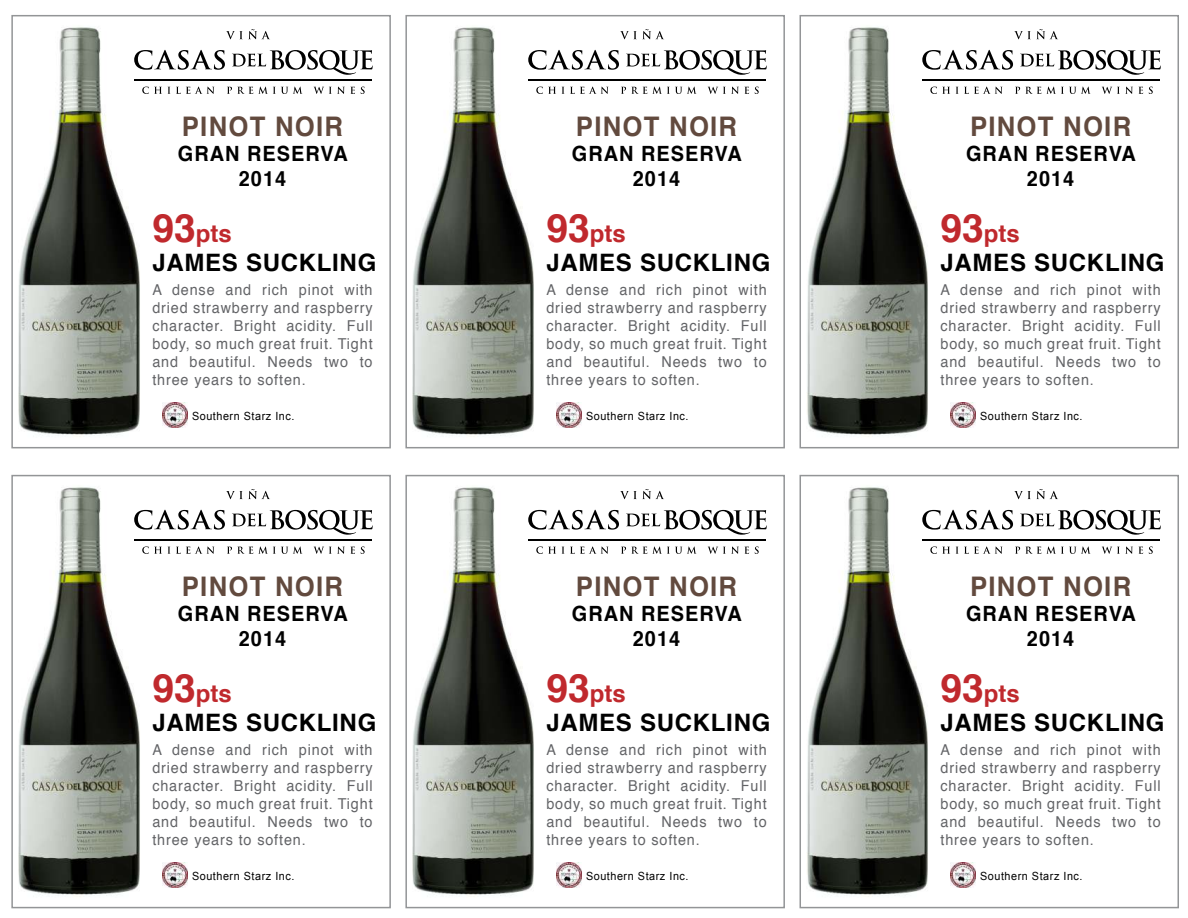
<style>
.page{position:relative;width:1188px;height:918px;background:#fff}
.page>*{position:absolute;margin:0;border:0;box-sizing:border-box;transform-origin:0 0}
.t1{font:700 27px "Helvetica";letter-spacing:.05em;color:#624a3e;scale:.95 1}
.t2{font:700 24px/29.2px "Helvetica";letter-spacing:.03em;color:#000}
.t3{font:700 21px/25.2px "Helvetica";letter-spacing:.05em;color:#000;text-align:center;scale:.95 1}
.t4{font:15px/18px "Helvetica";letter-spacing:.06em;color:#626366;text-align:justify;scale:.96 1}
.t5{font:11.25px "Arial";letter-spacing:.05em;color:#000;scale:.96 1}
.s1{font-size:39px;color:#c0292d}
.s2{color:#c0292d}
</style>
<div class="page">
<div style="left:11px;top:15px;width:380px;height:433px;border:2px solid #939597"></div>
<img style="left:19px;top:27px;width:126px;height:409px">
<svg style="left:134px;top:50px;width:91px;height:20px"></svg>
<svg style="left:232px;top:50px;width:141px;height:25px"></svg>
<svg style="left:226px;top:29px;width:44px;height:10px"></svg>
<svg style="left:142px;top:87px;width:20px;height:7px"></svg>
<svg style="left:168px;top:87px;width:46px;height:7px"></svg>
<svg style="left:227px;top:87px;width:76px;height:7px"></svg>
<svg style="left:314px;top:87px;width:41px;height:7px"></svg>
<svg style="left:361px;top:87px;width:4px;height:7px"></svg>
<hr style="left:134px;top:79px;width:238px;height:2px;background:#000">
<img style="left:162px;top:403px;width:25px;height:25px">
<div style="left:405px;top:15px;width:380px;height:433px;border:2px solid #939597"></div>
<img style="left:413px;top:27px;width:126px;height:409px">
<svg style="left:528px;top:50px;width:91px;height:20px"></svg>
<svg style="left:626px;top:50px;width:141px;height:25px"></svg>
<svg style="left:620px;top:29px;width:44px;height:10px"></svg>
<svg style="left:536px;top:87px;width:20px;height:7px"></svg>
<svg style="left:562px;top:87px;width:46px;height:7px"></svg>
<svg style="left:621px;top:87px;width:76px;height:7px"></svg>
<svg style="left:708px;top:87px;width:41px;height:7px"></svg>
<svg style="left:755px;top:87px;width:4px;height:7px"></svg>
<hr style="left:528px;top:79px;width:238px;height:2px;background:#000">
<img style="left:556px;top:403px;width:25px;height:25px">
<div style="left:800px;top:15px;width:379px;height:433px;border:2px solid #939597"></div>
<img style="left:807px;top:27px;width:126px;height:410px">
<svg style="left:922px;top:50px;width:91px;height:20px"></svg>
<svg style="left:1020px;top:50px;width:141px;height:25px"></svg>
<svg style="left:1014px;top:29px;width:44px;height:10px"></svg>
<svg style="left:930px;top:87px;width:20px;height:7px"></svg>
<svg style="left:956px;top:87px;width:46px;height:7px"></svg>
<svg style="left:1015px;top:87px;width:76px;height:7px"></svg>
<svg style="left:1102px;top:87px;width:41px;height:7px"></svg>
<svg style="left:1149px;top:87px;width:4px;height:7px"></svg>
<hr style="left:922px;top:79px;width:238px;height:2px;background:#000">
<img style="left:950px;top:403px;width:25px;height:25px">
<div style="left:11px;top:475px;width:380px;height:433px;border:2px solid #939597"></div>
<img style="left:19px;top:487px;width:126px;height:409px">
<svg style="left:134px;top:510px;width:91px;height:20px"></svg>
<svg style="left:232px;top:510px;width:141px;height:25px"></svg>
<svg style="left:226px;top:489px;width:44px;height:10px"></svg>
<svg style="left:142px;top:547px;width:20px;height:7px"></svg>
<svg style="left:168px;top:546px;width:46px;height:8px"></svg>
<svg style="left:227px;top:546px;width:76px;height:8px"></svg>
<svg style="left:314px;top:546px;width:41px;height:8px"></svg>
<svg style="left:361px;top:547px;width:4px;height:7px"></svg>
<hr style="left:134px;top:539px;width:238px;height:2px;background:#000">
<img style="left:162px;top:863px;width:25px;height:25px">
<div style="left:405px;top:475px;width:380px;height:433px;border:2px solid #939597"></div>
<img style="left:413px;top:487px;width:126px;height:409px">
<svg style="left:528px;top:510px;width:91px;height:20px"></svg>
<svg style="left:626px;top:510px;width:141px;height:25px"></svg>
<svg style="left:620px;top:489px;width:44px;height:10px"></svg>
<svg style="left:536px;top:547px;width:20px;height:7px"></svg>
<svg style="left:562px;top:546px;width:47px;height:8px"></svg>
<svg style="left:621px;top:546px;width:76px;height:8px"></svg>
<svg style="left:708px;top:546px;width:41px;height:8px"></svg>
<svg style="left:755px;top:547px;width:4px;height:7px"></svg>
<hr style="left:528px;top:539px;width:238px;height:2px;background:#000">
<img style="left:556px;top:863px;width:25px;height:25px">
<div style="left:800px;top:475px;width:379px;height:433px;border:2px solid #939597"></div>
<img style="left:807px;top:487px;width:126px;height:410px">
<svg style="left:922px;top:510px;width:91px;height:20px"></svg>
<svg style="left:1020px;top:510px;width:141px;height:25px"></svg>
<svg style="left:1014px;top:489px;width:44px;height:10px"></svg>
<svg style="left:930px;top:547px;width:20px;height:7px"></svg>
<svg style="left:956px;top:546px;width:47px;height:8px"></svg>
<svg style="left:1015px;top:546px;width:76px;height:8px"></svg>
<svg style="left:1102px;top:546px;width:41px;height:8px"></svg>
<svg style="left:1149px;top:547px;width:4px;height:7px"></svg>
<hr style="left:922px;top:539px;width:238px;height:2px;background:#000">
<img style="left:950px;top:863px;width:25px;height:25px">
<h1 class="t1" style="left:182px;top:116px;width:171px">PINOT NOIR</h1>
<h3 class="t3" style="left:178px;top:143px;width:180px">GRAN RESERVA<br>2014</h3>
<h2 class="t2" style="left:152px;top:221px;width:226px"><span class="s1">93</span><span class="s2">pts<br></span>JAMES SUCKLING</h2>
<p class="t4" style="left:152px;top:283px;width:231px">A dense and rich pinot with dried strawberry and raspberry character. Bright acidity. Full body, so much great fruit. Tight and beautiful. Needs two to three years to soften.</p>
<p class="t5" style="left:192px;top:409px;width:108px">Southern Starz Inc.</p>
<h1 class="t1" style="left:182px;top:576px;width:171px">PINOT NOIR</h1>
<h3 class="t3" style="left:178px;top:603px;width:180px">GRAN RESERVA<br>2014</h3>
<h2 class="t2" style="left:152px;top:681px;width:226px"><span class="s1">93</span><span class="s2">pts<br></span>JAMES SUCKLING</h2>
<p class="t4" style="left:152px;top:743px;width:231px">A dense and rich pinot with dried strawberry and raspberry character. Bright acidity. Full body, so much great fruit. Tight and beautiful. Needs two to three years to soften.</p>
<p class="t5" style="left:192px;top:869px;width:108px">Southern Starz Inc.</p>
<h1 class="t1" style="left:576px;top:116px;width:171px">PINOT NOIR</h1>
<h3 class="t3" style="left:572px;top:143px;width:180px">GRAN RESERVA<br>2014</h3>
<h2 class="t2" style="left:546px;top:221px;width:226px"><span class="s1">93</span><span class="s2">pts<br></span>JAMES SUCKLING</h2>
<p class="t4" style="left:546px;top:283px;width:231px">A dense and rich pinot with dried strawberry and raspberry character. Bright acidity. Full body, so much great fruit. Tight and beautiful. Needs two to three years to soften.</p>
<p class="t5" style="left:586px;top:409px;width:108px">Southern Starz Inc.</p>
<h1 class="t1" style="left:576px;top:576px;width:171px">PINOT NOIR</h1>
<h3 class="t3" style="left:572px;top:603px;width:180px">GRAN RESERVA<br>2014</h3>
<h2 class="t2" style="left:546px;top:681px;width:226px"><span class="s1">93</span><span class="s2">pts<br></span>JAMES SUCKLING</h2>
<p class="t4" style="left:546px;top:743px;width:231px">A dense and rich pinot with dried strawberry and raspberry character. Bright acidity. Full body, so much great fruit. Tight and beautiful. Needs two to three years to soften.</p>
<p class="t5" style="left:586px;top:869px;width:108px">Southern Starz Inc.</p>
<h1 class="t1" style="left:970px;top:116px;width:171px">PINOT NOIR</h1>
<h3 class="t3" style="left:966px;top:143px;width:180px">GRAN RESERVA<br>2014</h3>
<h2 class="t2" style="left:940px;top:221px;width:226px"><span class="s1">93</span><span class="s2">pts<br></span>JAMES SUCKLING</h2>
<p class="t4" style="left:940px;top:283px;width:231px">A dense and rich pinot with dried strawberry and raspberry character. Bright acidity. Full body, so much great fruit. Tight and beautiful. Needs two to three years to soften.</p>
<p class="t5" style="left:980px;top:409px;width:108px">Southern Starz Inc.</p>
<h1 class="t1" style="left:970px;top:576px;width:171px">PINOT NOIR</h1>
<h3 class="t3" style="left:966px;top:603px;width:180px">GRAN RESERVA<br>2014</h3>
<h2 class="t2" style="left:940px;top:681px;width:226px"><span class="s1">93</span><span class="s2">pts<br></span>JAMES SUCKLING</h2>
<p class="t4" style="left:940px;top:743px;width:231px">A dense and rich pinot with dried strawberry and raspberry character. Bright acidity. Full body, so much great fruit. Tight and beautiful. Needs two to three years to soften.</p>
<p class="t5" style="left:980px;top:869px;width:108px">Southern Starz Inc.</p>
</div>
